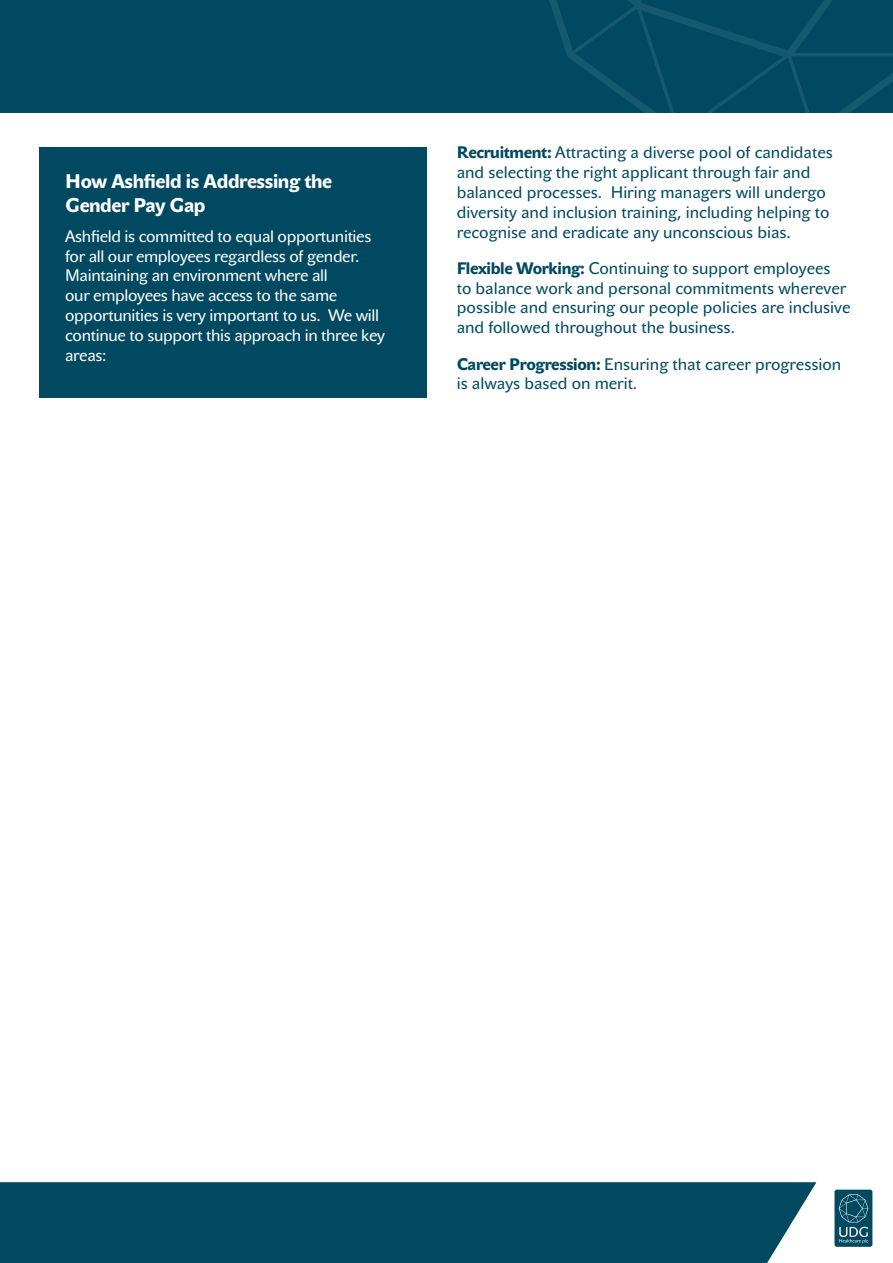
<style>
.page{position:relative;width:893px;height:1263px;background:#fff}
.page>*{position:absolute;margin:0;border:0;box-sizing:border-box;transform-origin:0 0}
.t1{font:19.5px/23.4px "John Sans Heavy Pro";letter-spacing:-.02em;color:#fff}
.t2{font:16.5px/19.8px "John Sans Text Pro";color:#004960}
.t3{font:16.5px/19.8px "John Sans Text Pro";letter-spacing:-.02em;color:#fff}
.s1{font-family:"John Sans Heavy Pro"}
</style>
<div class="page">
<div style="left:39px;top:147px;width:388px;height:251px;background:#004960"></div>
<div style="left:0;top:1182px;width:816px;height:81px;background:#004960"></div>
<div style="left:834px;top:1189px;width:38px;height:58px;background:#004960;border-radius:2px"></div>
<svg style="left:839px;top:1194px;width:29px;height:49px"></svg>
<div style="left:0;top:0;width:893px;height:113px;background:#004960"></div>
<svg style="left:549px;top:0;width:344px;height:113px"></svg>
<p class="t1" style="left:65px;top:170px;width:268px">How Ashfield is Addressing the<br>Gender Pay Gap</p>
<p class="t3" style="left:65px;top:226px;width:321px">Ashfield is committed to equal opportunities for all our employees regardless of gender.<br>Maintaining an environment where all<br>our employees have access to the same opportunities is very important to us. We will continue to support this approach in three key areas:</p>
<p class="t2" style="left:457px;top:143px;width:378px"><span class="s1">Recruitment:</span> Attracting a diverse pool of candidates and selecting the right applicant through fair and balanced processes. Hiring managers will undergo diversity and inclusion training, including helping to recognise and eradicate any unconscious bias.</p>
<p class="t2" style="left:457px;top:258px;width:395px"><span class="s1">Flexible Working:</span> Continuing to support employees<br>to balance work and personal commitments wherever possible and ensuring our people policies are inclusive and followed throughout the business.</p>
<p class="t2" style="left:457px;top:354px;width:386px"><span class="s1">Career Progression:</span> Ensuring that career progression is always based on merit.</p>
</div>
